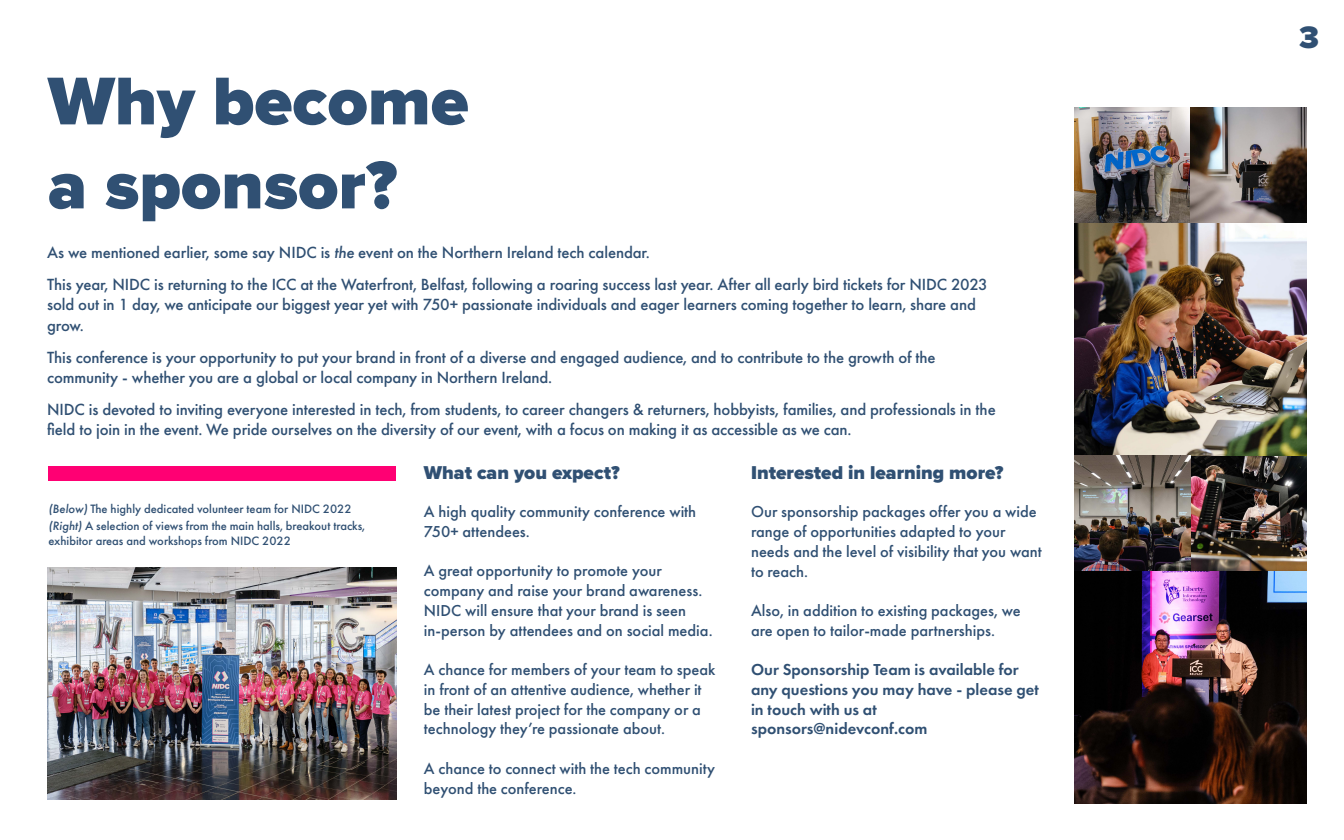
<style>
.page{position:relative;width:1344px;height:840px;background:#fff}
.page>*{position:absolute;margin:0;border:0;box-sizing:border-box;transform-origin:0 0}
.t1{font:900 70px/84px "Proxima Nova";color:#305073}
.t2{font:900 32.2px "Proxima Nova";color:#305073}
.t3{font:900 19.25px "Proxima Nova";color:#305073}
.t4{font:500 16.8px/20.2px "Futura PT";letter-spacing:-.01em;color:#305073}
.t5{font:500 16.45px/19.7px "Futura PT";color:#305073}
.t6{font:600 16.45px/19.7px "Futura PT";color:#305073}
.t7{font:500 12.6px/16.7px "Futura PT";color:#305073}
.s1{font-style:italic}
</style>
<div class="page">
<img style="left:1075px;top:107px;width:232px;height:697px">
<img style="left:48px;top:568px;width:348px;height:232px">
<div style="left:48px;top:466px;width:348px;height:15px;background:#ff0073"></div>
<h1 class="t1" style="left:48px;top:59px;width:422px">Why become a sponsor?</h1>
<p class="t4" style="left:47px;top:237px;width:942px;line-height:32.1px">As we mentioned earlier, some say NIDC is <span class="s1">the</span> event on the Northern Ireland tech calendar.<br>This year, NIDC is returning to the ICC at the Waterfront, Belfast, following a roaring success last year. After all early bird tickets for NIDC 2023</p>
<p class="t4" style="left:47px;top:295px;width:930px">sold out in 1 day, we anticipate our biggest year yet with 750+ passionate individuals and eager learners coming together to learn, share and grow.</p>
<p class="t4" style="left:47px;top:347px;width:890px">This conference is your opportunity to put your brand in front of a diverse and engaged audience, and to contribute to the growth of the community - whether you are a global or local company in Northern Ireland.</p>
<p class="t4" style="left:47px;top:399px;width:950px">NIDC is devoted to inviting everyone interested in tech, from students, to career changers &amp; returners, hobbyists, families, and professionals in the field to join in the event. We pride ourselves on the diversity of our event, with a focus on making it as accessible as we can.</p>
<p class="t7" style="left:48px;top:500px;width:318px"><span class="s1">(Below)</span> The highly dedicated volunteer team for NIDC 2022 <span class="s1">(Right)</span> A selection of views from the main halls, breakout tracks,</p>
<p class="t7" style="left:48px;top:532px;width:244px">exhibitor areas and workshops from NIDC 2022</p>
<p class="t3" style="left:424px;top:458px;width:197px">What can you expect?</p>
<p class="t3" style="left:751px;top:458px;width:254px">Interested in learning more?</p>
<p class="t5" style="left:424px;top:502px;width:274px">A high quality community conference with<br>750+ attendees.</p>
<p class="t5" style="left:424px;top:561px;width:290px">A great opportunity to promote your company and raise your brand awareness.<br>NIDC will ensure that your brand is seen in-person by attendees and on social media.</p>
<p class="t5" style="left:424px;top:660px;width:293px">A chance for members of your team to speak in front of an attentive audience, whether it be their latest project for the company or a technology they’re passionate about.</p>
<p class="t5" style="left:424px;top:758px;width:293px">A chance to connect with the tech community beyond the conference.</p>
<p class="t5" style="left:751px;top:502px;width:292px">Our sponsorship packages offer you a wide range of opportunities adapted to your needs and the level of visibility that you want to reach.</p>
<p class="t5" style="left:751px;top:601px;width:271px">Also, in addition to existing packages, we are open to tailor-made partnerships.</p>
<p class="t6" style="left:751px;top:660px;width:289px">Our Sponsorship Team is available for any questions you may have - please get in touch with us at sponsors@nidevconf.com</p>
<h2 class="t2" style="left:1299px;top:14px;width:21px">3</h2>
</div>
